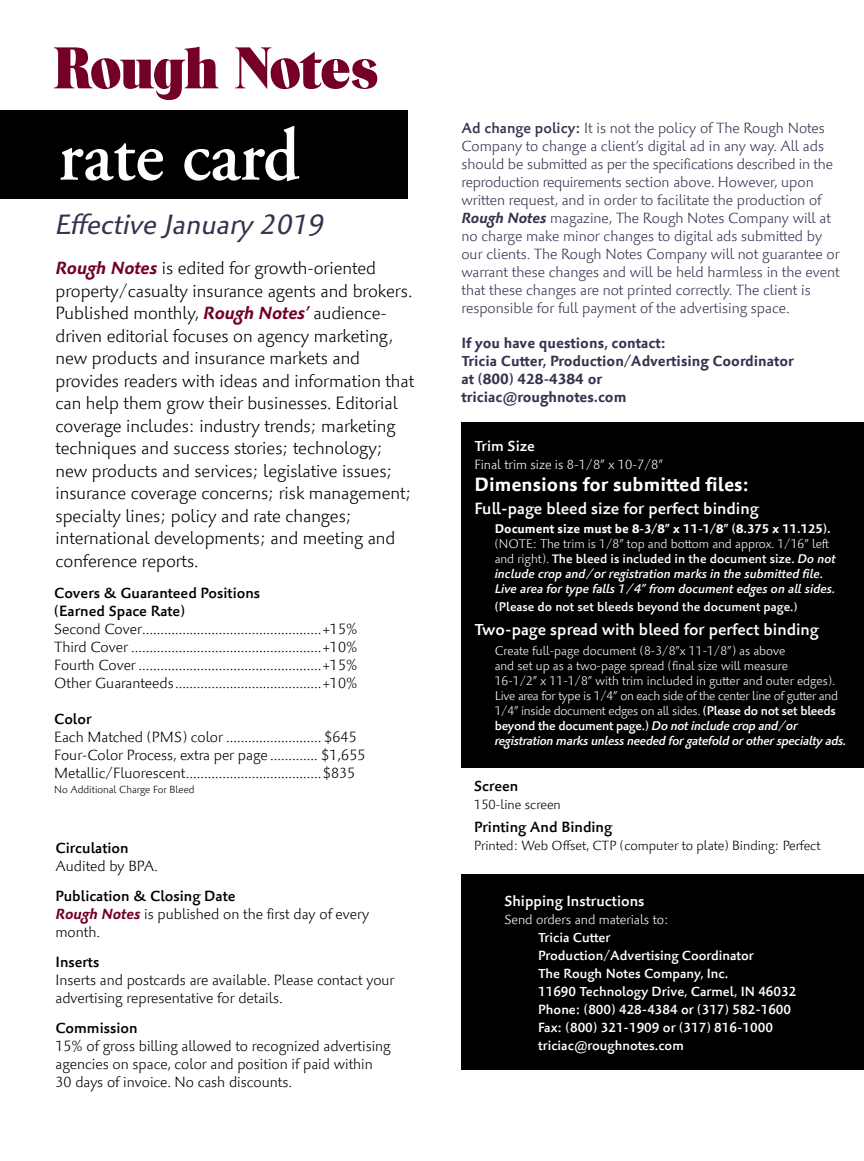
<style>
.page{position:relative;width:864px;height:1161px;background:#fff}
.page>*{position:absolute;margin:0;border:0;box-sizing:border-box;transform-origin:0 0}
.t1{font:600 75px "Adobe Garamond";color:#fff;scale:.94 1}
.t2{font:58.5px "Trooper Roman RN";letter-spacing:-.02em;color:#74002a}
.t3{font:italic 28.5px "Palatino Sans Com";color:#363350}
.t4{font:700 19.5px "Palatino Sans Com";color:#fff}
.t5{font:300 18px/22.5px "Palatino Sans Com";color:#000}
.t6{font:500 16.5px "Palatino Sans Com";color:#fff}
.t7{font:300 15px/18px "Palatino Sans Com";color:#000}
.t8{font:300 15px/18px "Palatino Sans Com";color:#363350}
.t9{font:700 15px/18px "Palatino Sans Com";color:#363350}
.t10{font:500 15px/18px "Palatino Sans Com";color:#000}
.t11{font:500 15px "Palatino Sans Com";color:#fff}
.t12{font:500 13.5px/18px "Palatino Sans Com";color:#fff}
.t13{font:300 13.5px "Palatino Sans Com";color:#000}
.t14{font:300 13.5px "Palatino Sans Com";color:#fff}
.t15{font:300 12.75px/15px "Palatino Sans Com";letter-spacing:-.01em;color:#fff}
.t16{font:italic 500 12.75px/15px "Palatino Sans Com";color:#fff}
.t17{font:700 12.75px "Palatino Sans Com";color:#fff}
.t18{font:500 12.75px "Palatino Sans Com";color:#fff}
.t19{font:300 10.5px "Palatino Sans Com";color:#000}
.s1{font-weight:700;font-style:italic;color:#74002a}
.s2{font-weight:500}
.s3{font-weight:700;font-style:italic}
.s4{font-weight:300;font-style:normal}
.s5{font-style:normal}
.s6{font-size:12px}
.s7{font-weight:500;font-style:italic}
</style>
<div class="page">
<div style="left:0;top:111px;width:408px;height:88px;background:#000"></div>
<div style="left:461px;top:422px;width:403px;height:346px;background:#000"></div>
<div style="left:461px;top:874px;width:403px;height:196px;background:#000"></div>
<h2 class="t2" style="left:54px;top:33px;width:326px">Røugh Nøtes</h2>
<h1 class="t1" style="left:58px;top:115px;width:258px">rate card</h1>
<h3 class="t3" style="left:56px;top:207px;width:270px">Effective January 2019</h3>
<p class="t5" style="left:56px;top:257px;width:360px"><span class="s1">Rough Notes</span> is edited for growth-oriented property/casualty insurance agents and brokers.<br>Published monthly, <span class="s1">Rough Notes’</span> audience&shy;driven editorial focuses on agency marketing, new products and insurance markets and provides readers with ideas and information that can help them grow their businesses. Editorial coverage includes: industry trends; marketing techniques and success stories; technology; new products and services; legislative issues; insurance coverage concerns; risk management; specialty lines; policy and rate changes; international developments; and meeting and conference reports.</p>
<p class="t10" style="left:54px;top:585px;width:208px">Covers &amp; Guaranteed Positions (Earned Space Rate)</p>
<p class="t7" style="left:54px;top:620px;width:305px;text-align:justify">Second Cover.................................................+15% Third Cover ....................................................+10% Fourth Cover ..................................................+15% Other Guaranteeds........................................+10%</p>
<p class="t10" style="left:54px;top:711px;width:39px">Color</p>
<p class="t7" style="left:54px;top:728px;width:313px">Each Matched (PMS) color .......................... $645<br>Four-Color Process, extra per page ............. $1,655<br>Metallic/Fluorescent.....................................$835</p>
<p class="t19" style="left:54px;top:783px;width:142px">No Additional Charge For Bleed</p>
<p class="t10" style="left:56px;top:839px;width:75px">Circulation</p>
<p class="t7" style="left:56px;top:857px;width:104px">Audited by BPA.</p>
<p class="t7" style="left:56px;top:887px;width:315px"><span class="s2">Publication &amp; Closing Date<br></span><span class="s1">Rough Notes</span> is published on the first day of every month.</p>
<p class="t10" style="left:56px;top:953px;width:45px">Inserts</p>
<p class="t7" style="left:56px;top:971px;width:341px">Inserts and postcards are available. Please contact your advertising representative for details.</p>
<p class="t10" style="left:56px;top:1019px;width:84px">Commission</p>
<p class="t7" style="left:56px;top:1037px;width:337px">15% of gross billing allowed to recognized advertising agencies on space, color and position if paid within<br>30 days of invoice. No cash discounts.</p>
<p class="t8" style="left:461px;top:119px;width:380px"><span class="s2">Ad change policy:</span> It is not the policy of The Rough Notes Company to change a client’s digital ad in any way. All ads should be submitted as per the specifications described in the reproduction requirements section above. However, upon written request, and in order to facilitate the production of <span class="s3">Rough Notes</span> magazine, The Rough Notes Company will at no charge make minor changes to digital ads submitted by our clients. The Rough Notes Company will not guarantee or warrant these changes and will be held harmless in the event that these changes are not printed correctly. The client is responsible for full payment of the advertising space.</p>
<p class="t9" style="left:461px;top:334px;width:334px">If you have questions, contact:<br>Tricia Cutter, Production/Advertising Coordinator at (800) 428-4384 or<br>triciac@roughnotes.com</p>
<p class="t11" style="left:474px;top:436px;width:62px">Trim Size</p>
<p class="t14" style="left:474px;top:456px;width:190px">Final trim size is 8-1/8” x 10-7/8”</p>
<h3 class="t4" style="left:474px;top:472px;width:276px">Dimensions for submitted files:</h3>
<p class="t6" style="left:474px;top:498px;width:286px">Full-page bleed size for perfect binding</p>
<p class="t17" style="left:495px;top:521px;width:338px">Document size must be 8-3/8” x 11-1/8” (8.375 x 11.125).</p>
<p class="t16" style="left:495px;top:537px;width:342px"><span class="s4">(NOTE: The trim is 1/8” top and bottom and approx. 1/16” left and right).</span> <span class="s5">The bleed is included in the document size.</span> Do not include crop and/or registration marks in the submitted file.<br>Live area for type falls 1/4” from document edges on all sides.</p>
<p class="t18" style="left:495px;top:599px;width:304px">(Please do not set bleeds beyond the document page.<span class="s6">)</span></p>
<p class="t6" style="left:474px;top:620px;width:346px">Two-page spread with bleed for perfect binding</p>
<p class="t15" style="left:495px;top:643px;width:353px">Create full-page document (8-3/8”x 11-1/8”) as above<br>and set up as a two-page spread (final size will measure<br>16-1/2” x 11-1/8” with trim included in gutter and outer edges).<br>Live area for type is 1/4” on each side of the center line of gutter and 1/4” inside document edges on all sides. <span class="s2">(Please do not set bleeds beyond the document page.)</span> <span class="s7">Do not include crop and/or registration marks unless needed for gatefold or other specialty ads.</span></p>
<p class="t10" style="left:474px;top:777px;width:46px">Screen</p>
<p class="t13" style="left:474px;top:796px;width:88px">150-line screen</p>
<p class="t10" style="left:474px;top:818px;width:139px">Printing And Binding</p>
<p class="t13" style="left:474px;top:837px;width:348px">Printed: Web Offset, CTP (computer to plate) Binding: Perfect</p>
<p class="t11" style="left:504px;top:891px;width:142px">Shipping Instructions</p>
<p class="t14" style="left:504px;top:911px;width:166px">Send orders and materials to:</p>
<p class="t12" style="left:538px;top:928px;width:260px">Tricia Cutter<br>Production/Advertising Coordinator<br>The Rough Notes Company, Inc.<br>11690 Technology Drive, Carmel, IN 46032<br>Phone: (800) 428-4384 or (317) 582-1600<br>Fax: (800) 321-1909 or (317) 816-1000 triciac@roughnotes.com</p>
</div>
